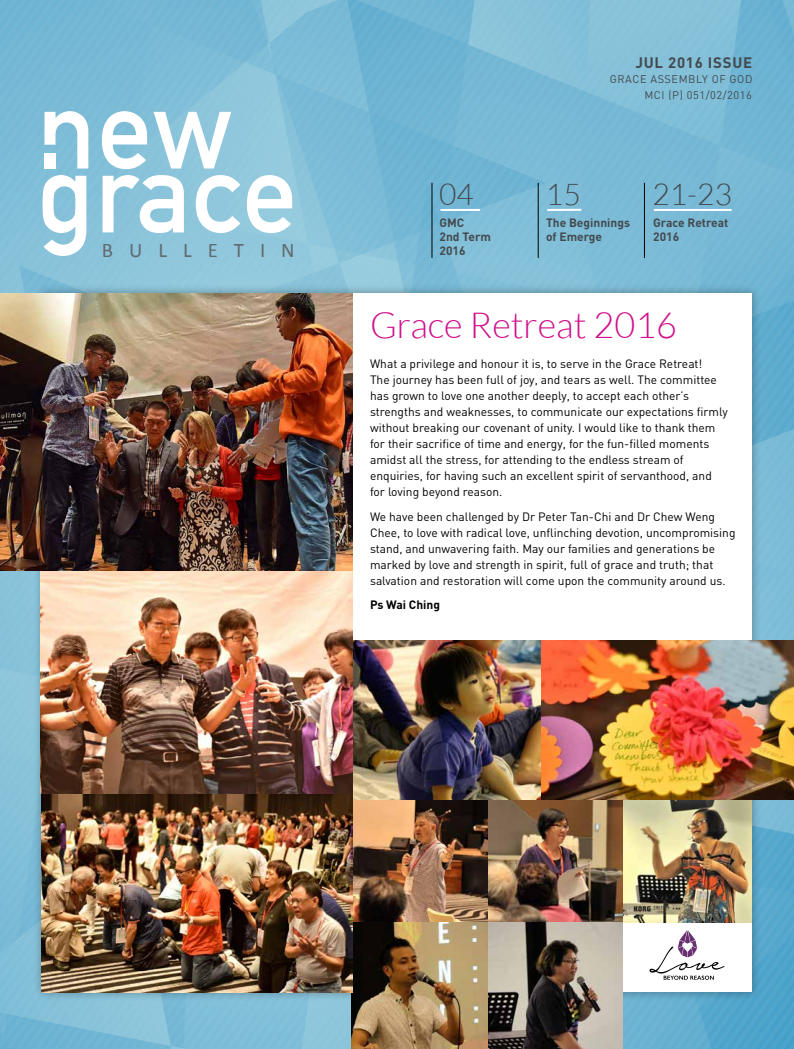
<style>
.page{position:relative;width:794px;height:1049px;background:#fff}
.page>*{position:absolute;margin:0;border:0;box-sizing:border-box;transform-origin:0 0}
.t1{font:300 36px "Lato";color:#cf128c}
.t2{font:300 30px "Lato";color:#434a4f}
.t3{font:20.8px "Calibri";letter-spacing:.77em;color:#606a70}
.t4{font:700 15px "DIN Pro";letter-spacing:.05em;color:#434a4f}
.t5{font:12px/16px "DIN";color:#000}
.t6{font:700 12px/14px "DIN Pro";color:#434a4f}
.t7{font:700 12px "DIN";color:#000}
.t8{font:11px "DIN Pro";letter-spacing:.05em;color:#434a4f}
</style>
<div class="page">
<img style="left:0;top:0;width:794px;height:1049px">
<div style="left:33px;top:284px;width:728px;height:718px;background:#000;opacity:.33"></div>
<div style="left:43px;top:293px;width:708px;height:699px;background:#fff"></div>
<hr style="left:654px;top:209px;width:77px;height:2px;background:#fff">
<hr style="left:644px;top:183px;width:1px;height:75px;background:#000">
<hr style="left:432px;top:183px;width:1px;height:75px;background:#000">
<hr style="left:440px;top:209px;width:40px;height:2px;background:#fff">
<hr style="left:547px;top:209px;width:34px;height:2px;background:#fff">
<hr style="left:538px;top:183px;width:1px;height:75px;background:#000">
<svg style="left:43px;top:175px;width:249px;height:81px"></svg>
<svg style="left:154px;top:112px;width:77px;height:57px"></svg>
<svg style="left:44px;top:111px;width:44px;height:58px"></svg>
<div style="left:44px;top:153px;width:12px;height:16px;background:#fff"></div>
<svg style="left:102px;top:111px;width:45px;height:58px"></svg>
<img style="left:490px;top:799px;width:261px;height:124px">
<img style="left:353px;top:799px;width:137px;height:124px">
<img style="left:540px;top:640px;width:254px;height:159px">
<img style="left:353px;top:640px;width:187px;height:159px">
<img style="left:351px;top:923px;width:271px;height:126px">
<img style="left:41px;top:570px;width:312px;height:423px">
<svg style="left:649px;top:930px;width:75px;height:50px"></svg>
<img style="left:0;top:293px;width:353px;height:277px">
<h3 class="t3" style="left:102px;top:236px;width:194px">BULLETIN</h3>
<p class="t4" style="left:635px;top:53px;width:118px">JUL 2016 ISSUE</p>
<p class="t8" style="left:610px;top:72px;width:144px">GRACE ASSEMBLY OF GOD</p>
<h2 class="t2" style="left:439px;top:178px;width:36px">04</h2>
<p class="t6" style="left:439px;top:216px;width:53px">GMC<br>2nd Term<br>2016</p>
<p class="t8" style="left:644px;top:87px;width:109px">MCI (P) 051/02/2016</p>
<h2 class="t2" style="left:546px;top:178px;width:36px">15</h2>
<p class="t6" style="left:546px;top:216px;width:86px">The Beginnings of Emerge</p>
<h2 class="t2" style="left:652px;top:178px;width:81px">21-23</h2>
<p class="t6" style="left:653px;top:216px;width:77px">Grace Retreat<br>2016</p>
<h1 class="t1" style="left:370px;top:306px;width:308px">Grace Retreat 2016</h1>
<p class="t5" style="left:370px;top:356px;width:359px">What a privilege and honour it is, to serve in the Grace Retreat!<br>The journey has been full of joy, and tears as well. The committee has grown to love one another deeply, to accept each other’s strengths and weaknesses, to communicate our expectations firmly without breaking our covenant of unity. I would like to thank them for their sacrifice of time and energy, for the fun-filled moments amidst all the stress, for attending to the endless stream of enquiries, for having such an excellent spirit of servanthood, and for loving beyond reason.</p>
<p class="t5" style="left:370px;top:508px;width:367px">We have been challenged by Dr Peter Tan-Chi and Dr Chew Weng Chee, to love with radical love, unflinching devotion, uncompromising stand, and unwavering faith. May our families and generations be marked by love and strength in spirit, full of grace and truth; that salvation and restoration will come upon the community around us.</p>
<p class="t7" style="left:370px;top:597px;width:71px">Ps Wai Ching</p>
</div>
